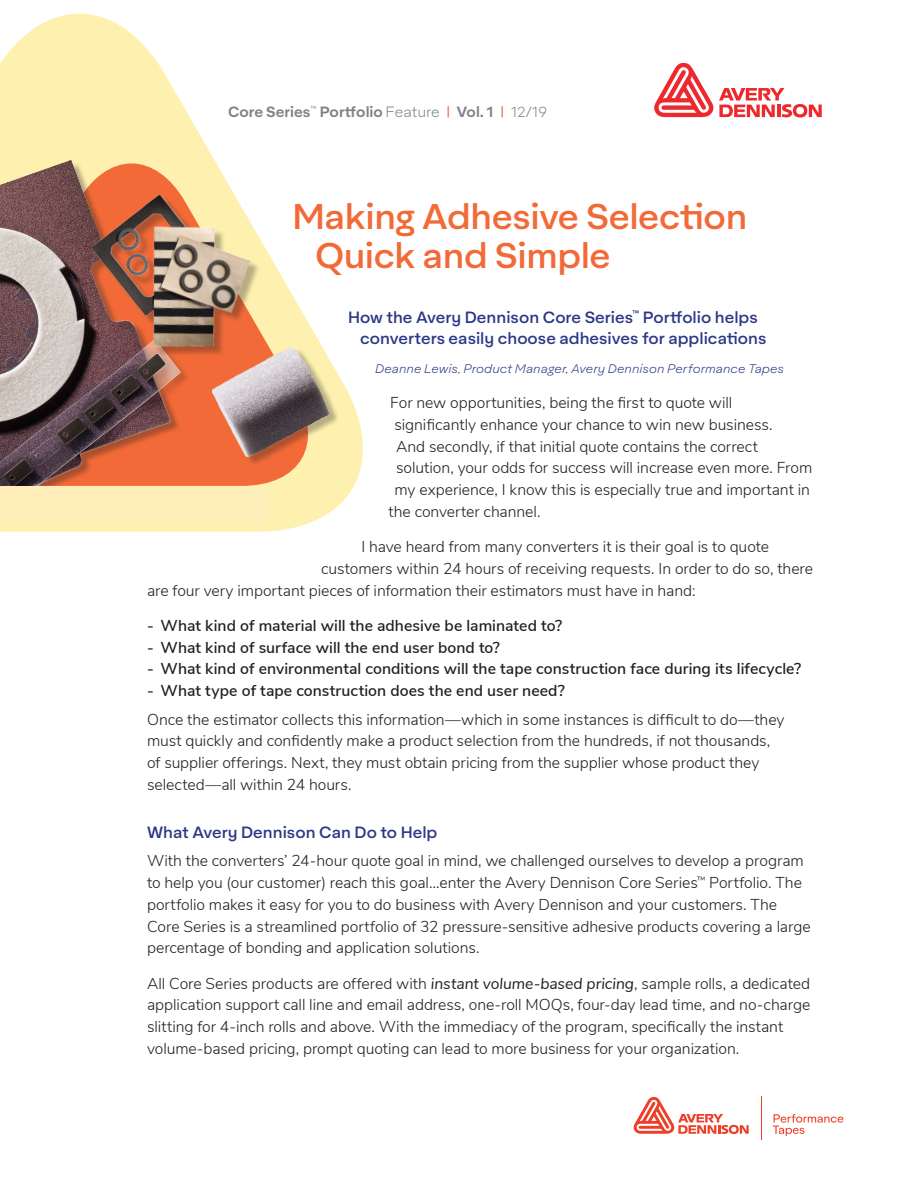
<style>
.page{position:relative;width:918px;height:1188px;background:#fff}
.page>*{position:absolute;margin:0;border:0;box-sizing:border-box;transform-origin:0 0}
.t1{font:500 34.5px/39px "Aktifo A";letter-spacing:-.01em;color:#f26a37}
.t2{font:300 15.75px/21.8px "Nunito Sans";letter-spacing:-.005em;color:#231f20}
.t3{font:600 15.75px "Nunito Sans";letter-spacing:.005em;color:#231f20}
.t4{font:500 15.75px/21px "Aktifo A";color:#2b3885}
.t5{font:600 14.4px "Aktifo A";color:#808285}
.t6{font:italic 300 12px "Aktifo A";color:#2b3885}
.s1{font-weight:300}
.s2{font-weight:300;color:#f04b22}
.s3{font-weight:400;font-style:italic}
</style>
<div class="page">
<svg style="left:0;top:14px;width:363px;height:518px"></svg>
<hr style="left:761px;top:1097px;width:1px;height:43px;background:#ef3e27">
<svg style="left:634px;top:1097px;width:115px;height:37px"></svg>
<svg style="left:773px;top:1114px;width:70px;height:22px"></svg>
<svg style="left:191px;top:163px;width:118px;height:323px"></svg>
<div style="left:0;top:162px;width:191px;height:335px;background:#231f20;opacity:.35"></div>
<img style="left:0;top:157px;width:181px;height:329px">
<div style="left:95px;top:196px;width:166px;height:161px;background:#231f20;opacity:.32"></div>
<img style="left:90px;top:190px;width:165px;height:162px">
<div style="left:214px;top:349px;width:125px;height:118px;background:#231f20;opacity:.32"></div>
<img style="left:212px;top:347px;width:117px;height:109px">
<div style="left:0;top:486px;width:269px;height:36px;background:#ffeeb9"></div>
<svg style="left:654px;top:62px;width:168px;height:56px"></svg>
<p class="t5" style="left:228px;top:102px;width:321px">Core Series<sup>™</sup> Portfolio <span class="s1">Feature</span> <span class="s2">|</span> Vol. 1 <span class="s2">|</span> <span class="s1">12/19</span></p>
<h1 class="t1" style="left:315px;top:196px;width:434px;text-indent:-22px">Making Adhesive Selection<br>Quick and Simple</h1>
<p class="t4" style="left:360px;top:306px;width:408px;text-indent:-12px">How the Avery Dennison Core Series<sup>™</sup> Portfolio helps converters easily choose adhesives for applications</p>
<p class="t6" style="left:375px;top:361px;width:411px">Deanne Lewis, Product Manager, Avery Dennison Performance Tapes</p>
<p class="t2" style="left:390px;top:391px;width:344px">For new opportunities, being the first to quote will</p>
<p class="t2" style="left:395px;top:413px;width:380px">significantly enhance your chance to win new business.</p>
<p class="t2" style="left:396px;top:434px;width:364px">And secondly, if that initial quote contains the correct</p>
<p class="t2" style="left:396px;top:456px;width:418px">solution, your odds for success will increase even more. From</p>
<p class="t2" style="left:395px;top:478px;width:417px">my experience, I know this is especially true and important in</p>
<p class="t2" style="left:389px;top:500px;width:154px">the converter channel.</p>
<p class="t2" style="left:362px;top:535px;width:409px">I have heard from many converters it is their goal is to quote</p>
<p class="t2" style="left:321px;top:557px;width:494px">customers within 24 hours of receiving requests. In order to do so, there</p>
<p class="t2" style="left:147px;top:578px;width:550px">are four very important pieces of information their estimators must have in hand:</p>
<p class="t3" style="left:147px;top:614px;width:417px">- What kind of material will the adhesive be laminated to?</p>
<p class="t3" style="left:147px;top:636px;width:354px">- What kind of surface will the end user bond to?</p>
<p class="t3" style="left:147px;top:657px;width:656px">- What kind of environmental conditions will the tape construction face during its lifecycle?</p>
<p class="t3" style="left:147px;top:679px;width:419px">- What type of tape construction does the end user need?</p>
<p class="t2" style="left:147px;top:707px;width:639px">Once the estimator collects this information—which in some instances is difficult to do—they must quickly and confidently make a product selection from the hundreds, if not thousands, of supplier offerings. Next, they must obtain pricing from the supplier whose product they selected—all within 24 hours.</p>
<p class="t4" style="left:147px;top:821px;width:292px">What Avery Dennison Can Do to Help</p>
<p class="t2" style="left:147px;top:849px;width:665px">With the converters’ 24-hour quote goal in mind, we challenged ourselves to develop a program to help you (our customer) reach this goal…enter the Avery Dennison Core Series<sup>™</sup> Portfolio. The portfolio makes it easy for you to do business with Avery Dennison and your customers. The Core Series is a streamlined portfolio of 32 pressure-sensitive adhesive products covering a large percentage of bonding and application solutions.</p>
<p class="t2" style="left:147px;top:971px;width:665px">All Core Series products are offered with <span class="s3">instant volume-based pricing</span>, sample rolls, a dedicated application support call line and email address, one-roll MOQs, four-day lead time, and no-charge slitting for 4-inch rolls and above. With the immediacy of the program, specifically the instant volume-based pricing, prompt quoting can lead to more business for your organization.</p>
</div>
